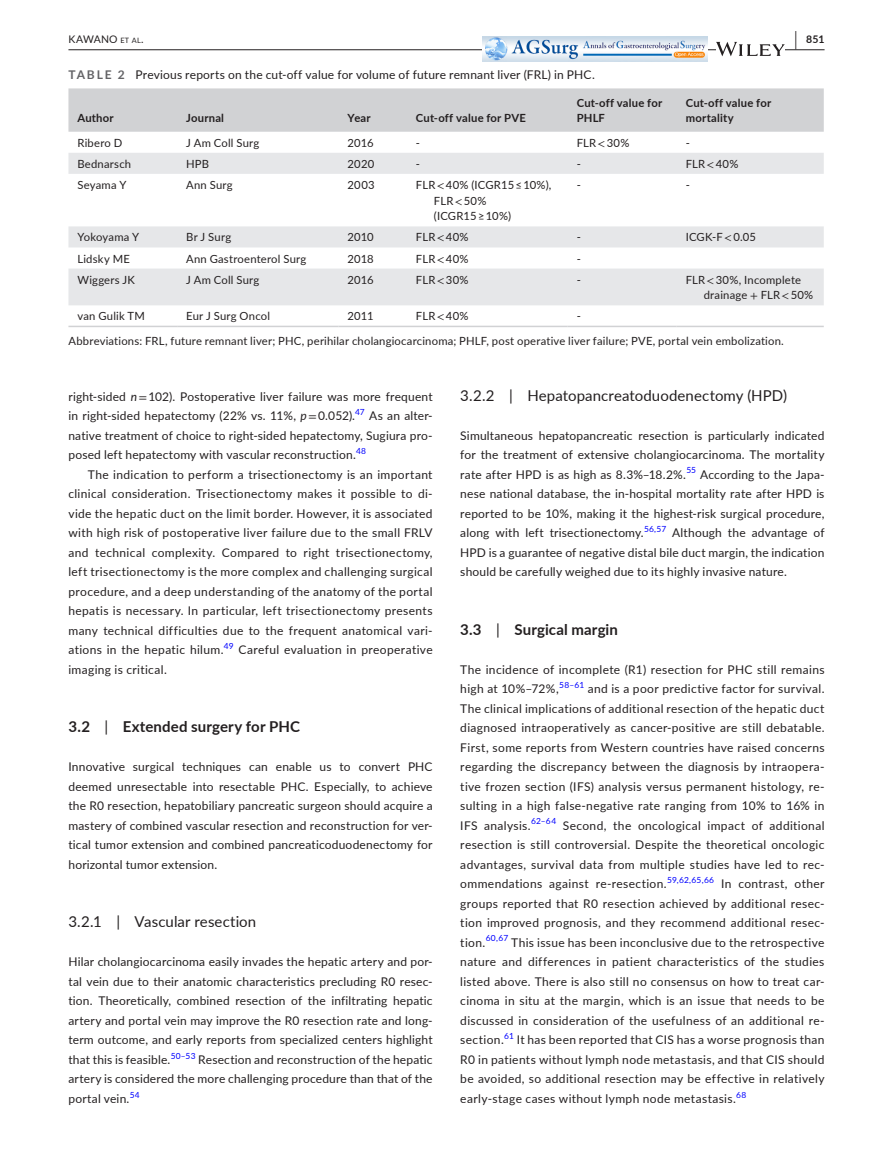
<style>
.page{position:relative;width:893px;height:1174px;background:#fff}
.page>*{position:absolute;margin:0;border:0;box-sizing:border-box;transform-origin:0 0}
.t1{font:15px "Lato";letter-spacing:.005em;color:#231f20}
.t2{font:700 15px "Lato";letter-spacing:.01em;color:#231f20}
.t3{font:12px/19.5px "Lato";letter-spacing:.02em;color:#231f20;text-align:justify}
.t4{font:11.25px/15.8px "Lato";letter-spacing:.015em;color:#231f20}
.t5{font:700 11.25px/15.8px "Lato";letter-spacing:.02em;color:#231f20}
.t6{font:10.5px "Lato";letter-spacing:.025em;color:#231f20}
.t7{font:700 10.5px "Lato";color:#231f20}
.t8{font:8.4px "Lato";letter-spacing:.015em;color:#00f}
.s1{font-size:7.35px}
.s2{font-size:19.5px}
.s3{font-weight:700;color:#636366}
.s4{font-family:"STIX"}
.s5{font-style:italic}
.s6{font-weight:400}
</style>
<div class="page">
<hr style="left:68px;top:49px;width:756px;height:1px;background:#231f20">
<img style="left:482px;top:36px;width:226px;height:26px">
<svg style="left:716px;top:42px;width:69px;height:14px"></svg>
<div style="left:68px;top:88px;width:756px;height:44px;background:#d1d2d4"></div>
<svg style="left:68px;top:153px;width:756px;height:152px"></svg>
<hr style="left:68px;top:326px;width:109px;height:1px;background:#d1d2d4">
<hr style="left:177px;top:326px;width:162px;height:1px;background:#d1d2d4">
<hr style="left:339px;top:326px;width:68px;height:1px;background:#d1d2d4">
<hr style="left:407px;top:326px;width:161px;height:1px;background:#d1d2d4">
<hr style="left:568px;top:326px;width:109px;height:1px;background:#d1d2d4">
<hr style="left:677px;top:326px;width:147px;height:1px;background:#d1d2d4">
<p class="t6" style="left:68px;top:31px;width:77px">KAWANO <span class="s1">et al</span>.</p>
<p class="t7" style="left:795px;top:31px;width:31px"><span class="s2">|</span> 851</p>
<p class="t3" style="left:68px;top:64px;width:528px"><span class="s3">TABLE 2</span> Previous reports on the cut-off value for volume of future remnant liver (FRL) in PHC.</p>
<p class="t5" style="left:77px;top:110px;width:38px">Author</p>
<p class="t5" style="left:186px;top:110px;width:39px">Journal</p>
<p class="t5" style="left:348px;top:110px;width:25px">Year</p>
<p class="t5" style="left:416px;top:110px;width:111px">Cut-off value for PVE</p>
<p class="t5" style="left:577px;top:94px;width:87px">Cut-off value for<br>PHLF</p>
<p class="t5" style="left:686px;top:94px;width:87px">Cut-off value for mortality</p>
<p class="t4" style="left:77px;top:134px;width:46px">Ribero D</p>
<p class="t4" style="left:186px;top:134px;width:75px">J Am Coll Surg</p>
<p class="t4" style="left:348px;top:134px;width:28px">2016</p>
<p class="t4" style="left:416px;top:134px;width:6px">-</p>
<p class="t4" style="left:577px;top:134px;width:54px">FLR <span class="s4">&lt;</span> 30%</p>
<p class="t4" style="left:686px;top:134px;width:6px">-</p>
<p class="t4" style="left:77px;top:155px;width:55px">Bednarsch</p>
<p class="t4" style="left:186px;top:155px;width:24px">HPB</p>
<p class="t4" style="left:348px;top:155px;width:28px">2020</p>
<p class="t4" style="left:416px;top:155px;width:6px">-</p>
<p class="t4" style="left:577px;top:155px;width:6px">-</p>
<p class="t4" style="left:686px;top:155px;width:54px">FLR <span class="s4">&lt;</span> 40%</p>
<p class="t4" style="left:77px;top:176px;width:51px">Seyama Y</p>
<p class="t4" style="left:186px;top:176px;width:48px">Ann Surg</p>
<p class="t4" style="left:348px;top:176px;width:29px">2003</p>
<p class="t4" style="left:434px;top:176px;width:119px;text-indent:-18px">FLR <span class="s4">&lt;</span> 40% (ICGR15 ≤ 10%),<br>FLR <span class="s4">&lt;</span> 50%<br>(ICGR15 ≥ 10%)</p>
<p class="t4" style="left:577px;top:176px;width:6px">-</p>
<p class="t4" style="left:686px;top:176px;width:6px">-</p>
<p class="t4" style="left:77px;top:229px;width:63px">Yokoyama Y</p>
<p class="t4" style="left:186px;top:229px;width:47px">Br J Surg</p>
<p class="t4" style="left:348px;top:229px;width:28px">2010</p>
<p class="t4" style="left:416px;top:229px;width:54px">FLR <span class="s4">&lt;</span> 40%</p>
<p class="t4" style="left:577px;top:229px;width:6px">-</p>
<p class="t4" style="left:686px;top:229px;width:72px">ICGK-F <span class="s4">&lt;</span> 0.05</p>
<p class="t4" style="left:77px;top:250px;width:54px">Lidsky ME</p>
<p class="t4" style="left:186px;top:250px;width:122px">Ann Gastroenterol Surg</p>
<p class="t4" style="left:348px;top:250px;width:28px">2018</p>
<p class="t4" style="left:416px;top:250px;width:54px">FLR <span class="s4">&lt;</span> 40%</p>
<p class="t4" style="left:577px;top:250px;width:6px">-</p>
<p class="t4" style="left:77px;top:271px;width:59px">Wiggers JK</p>
<p class="t4" style="left:186px;top:271px;width:75px">J Am Coll Surg</p>
<p class="t4" style="left:348px;top:271px;width:28px">2016</p>
<p class="t4" style="left:416px;top:271px;width:54px">FLR <span class="s4">&lt;</span> 30%</p>
<p class="t4" style="left:577px;top:271px;width:6px">-</p>
<p class="t4" style="left:704px;top:271px;width:111px;text-indent:-18px">FLR <span class="s4">&lt;</span> 30%, Incomplete drainage <span class="s4">+</span> FLR <span class="s4">&lt;</span> 50%</p>
<p class="t4" style="left:77px;top:308px;width:69px">van Gulik TM</p>
<p class="t4" style="left:186px;top:308px;width:85px">Eur J Surg Oncol</p>
<p class="t4" style="left:348px;top:308px;width:27px">2011</p>
<p class="t4" style="left:416px;top:308px;width:54px">FLR <span class="s4">&lt;</span> 40%</p>
<p class="t4" style="left:577px;top:308px;width:6px">-</p>
<p class="t4" style="left:68px;top:333px;width:717px">Abbreviations: FRL, future remnant liver; PHC, perihilar cholangiocarcinoma; PHLF, post operative liver failure; PVE, portal vein embolization.</p>
<p class="t3" style="left:68px;top:386px;width:366px">right-sided <span class="s5">n</span><span class="s4">=</span> 102). Postoperative liver failure was more frequent in right-sided hepatectomy (22% vs. 11%, <span class="s5">p</span><span class="s4">=</span> 0.052).</p>
<p class="t8" style="left:355px;top:406px;width:11px">47</p>
<p class="t3" style="left:68px;top:405px;width:366px;text-indent:301px">As an alter&shy;native treatment of choice to right-sided hepatectomy, Sugiura pro&shy;posed left hepatectomy with vascular reconstruction.</p>
<p class="t8" style="left:356px;top:445px;width:12px">48</p>
<p class="t3" style="left:68px;top:464px;width:366px;text-indent:20px">The indication to perform a trisectionectomy is an important clinical consideration. Trisectionectomy makes it possible to di&shy;vide the hepatic duct on the limit border. However, it is associated with high risk of postoperative liver failure due to the small FRLV and technical complexity. Compared to right trisectionectomy, left trisectionectomy is the more complex and challenging surgical procedure, and a deep understanding of the anatomy of the portal hepatis is necessary. In particular, left trisectionectomy presents many technical difficulties due to the frequent anatomical vari&shy;ations in the hepatic hilum.</p>
<p class="t8" style="left:224px;top:640px;width:11px">49</p>
<p class="t3" style="left:239px;top:639px;width:196px">Careful evaluation in preoperative</p>
<p class="t3" style="left:68px;top:659px;width:100px">imaging is critical.</p>
<p class="t2" style="left:68px;top:716px;width:233px">3.2 <span class="s6">|</span> Extended surgery for PHC</p>
<p class="t3" style="left:68px;top:756px;width:366px">Innovative surgical techniques can enable us to convert PHC deemed unresectable into resectable PHC. Especially, to achieve the R0 resection, hepatobiliary pancreatic surgeon should acquire a mastery of combined vascular resection and reconstruction for ver&shy;tical tumor extension and combined pancreaticoduodenectomy for horizontal tumor extension.</p>
<p class="t1" style="left:68px;top:911px;width:189px">3.2.1 | Vascular resection</p>
<p class="t3" style="left:68px;top:951px;width:366px">Hilar cholangiocarcinoma easily invades the hepatic artery and por&shy;tal vein due to their anatomic characteristics precluding R0 resec&shy;tion. Theoretically, combined resection of the infiltrating hepatic artery and portal vein may improve the R0 resection rate and long&shy;term outcome, and early reports from specialized centers highlight that this is feasible.<sup>50–53</sup> Resection and reconstruction of the hepatic artery is considered the more challenging procedure than that of the portal vein.<sup>54</sup></p>
<p class="t1" style="left:460px;top:384px;width:328px">3.2.2 | Hepatopancreatoduodenectomy (HPD)</p>
<p class="t3" style="left:460px;top:425px;width:366px">Simultaneous hepatopancreatic resection is particularly indicated for the treatment of extensive cholangiocarcinoma. The mortality rate after HPD is as high as 8.3%–18.2%.</p>
<p class="t8" style="left:686px;top:464px;width:11px">55</p>
<p class="t3" style="left:460px;top:464px;width:366px;text-indent:240px">According to the Japa&shy;nese national database, the in-hospital mortality rate after HPD is reported to be 10%, making it the highest-risk surgical procedure, along with left trisectionectomy.</p>
<p class="t8" style="left:644px;top:523px;width:24px">56,57</p>
<p class="t3" style="left:460px;top:522px;width:366px;text-indent:212px">Although the advantage of HPD is a guarantee of negative distal bile duct margin, the indication should be carefully weighed due to its highly invasive nature.</p>
<p class="t2" style="left:460px;top:618px;width:159px">3.3 <span class="s6">|</span> Surgical margin</p>
<p class="t3" style="left:460px;top:659px;width:366px">The incidence of incomplete (R1) resection for PHC still remains high at 10%–72%,</p>
<p class="t8" style="left:559px;top:679px;width:26px">58–61</p>
<p class="t3" style="left:460px;top:678px;width:366px;text-indent:127px">and is a poor predictive factor for survival.<br>The clinical implications of additional resection of the hepatic duct diagnosed intraoperatively as cancer-positive are still debatable.<br>First, some reports from Western countries have raised concerns regarding the discrepancy between the diagnosis by intraopera&shy;tive frozen section (IFS) analysis versus permanent histology, re&shy;sulting in a high false-negative rate ranging from 10% to 16% in IFS analysis.<sup>62–64</sup></p>
<p class="t3" style="left:460px;top:815px;width:366px;text-indent:103px">Second, the oncological impact of additional resection is still controversial. Despite the theoretical oncologic advantages, survival data from multiple studies have led to rec&shy;ommendations against re-resection.</p>
<p class="t8" style="left:667px;top:874px;width:48px">59,62,65,66</p>
<p class="t3" style="left:460px;top:873px;width:366px;text-indent:261px">In contrast, other groups reported that R0 resection achieved by additional resec&shy;tion improved prognosis, and they recommend additional resec&shy;tion.</p>
<p class="t8" style="left:486px;top:932px;width:24px">60,67</p>
<p class="t3" style="left:460px;top:932px;width:366px;text-indent:51px">This issue has been inconclusive due to the retrospective nature and differences in patient characteristics of the studies listed above. There is also still no consensus on how to treat car&shy;cinoma in situ at the margin, which is an issue that needs to be discussed in consideration of the usefulness of an additional re&shy;section.<sup>61</sup> It has been reported that CIS has a worse prognosis than R0 in patients without lymph node metastasis, and that CIS should be avoided, so additional resection may be effective in relatively early-stage cases without lymph node metastasis.<sup>68</sup></p>
</div>
